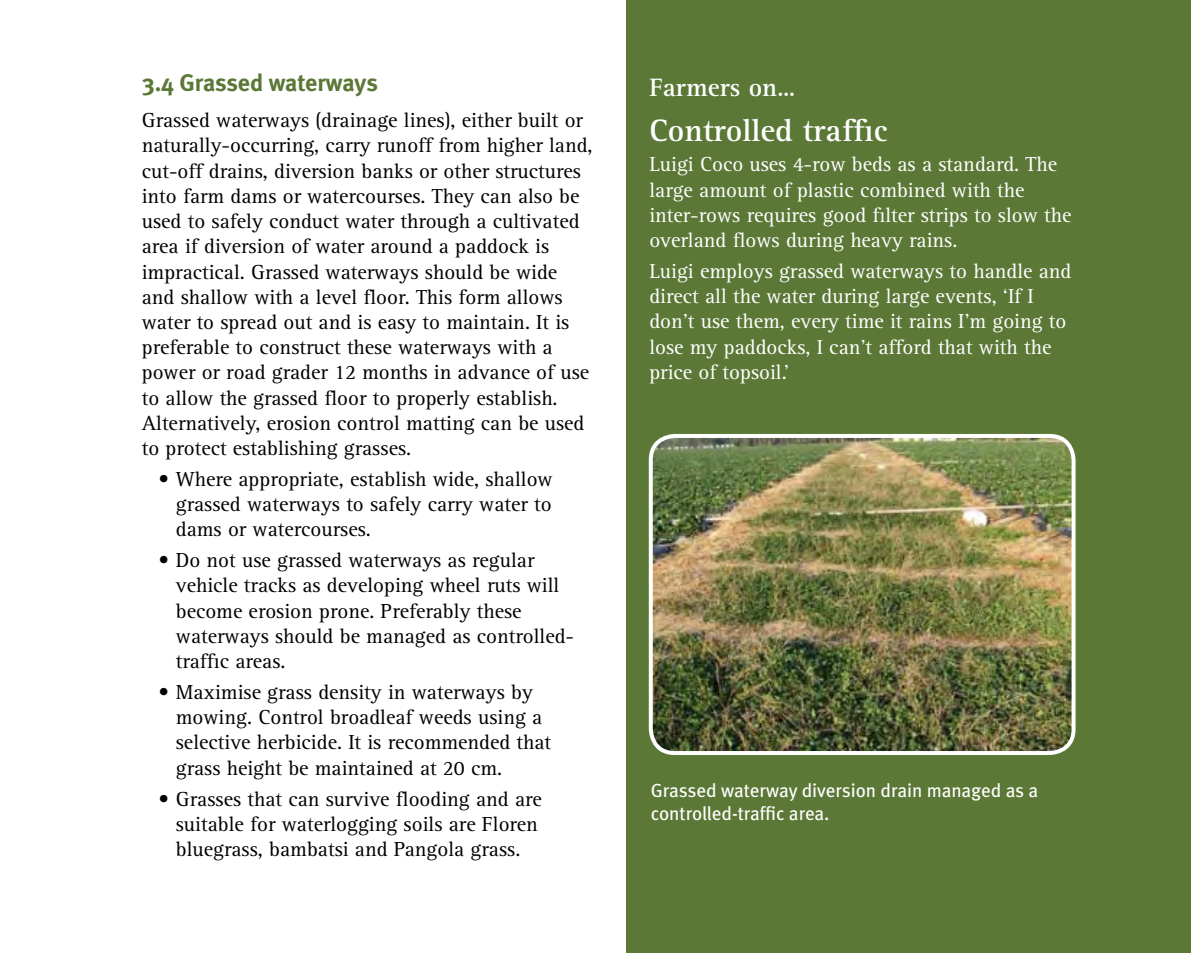
<style>
.page{position:relative;width:1191px;height:953px;background:#fff}
.page>*{position:absolute;margin:0;border:0;box-sizing:border-box;transform-origin:0 0}
.body_text{font:700 32px "Rotis Serif";color:#fff}
.body_text-2{font:700 26px "Rotis Serif";color:#fff}
.Head_2{font:700 24px "Meta";letter-spacing:-.01em;color:#5b7836}
.body_list_intro{font:21px/25.2px "Rotis Serif";color:#000}
.body_list{font:21px/25.2px "Rotis Serif";color:#000}
.body_text-3{font:21px/25.2px "Rotis Serif";color:#fff}
.t1{font:19px/22.8px "Meta";color:#fff}
.s1{font-family:"Meta";font-weight:700}
</style>
<div class="page">
<div style="left:626px;top:0;width:565px;height:952px;background:#5b7836"></div>
<img style="left:651px;top:436px;width:422px;height:317px;border-radius:24px">
<div style="left:649px;top:434px;width:426px;height:321px;border:4px solid #fff;border-radius:24px"></div>
<h2 class="Head_2" style="left:142px;top:68px;width:238px">3.4 Grassed waterways</h2>
<p class="body_list_intro" style="left:142px;top:108px;width:452px">Grassed waterways (drainage lines), either built or naturally-occurring, carry runoff from higher land, cut-off drains, diversion banks or other structures into farm dams or watercourses. They can also be used to safely conduct water through a cultivated area if diversion of water around a paddock is impractical. Grassed waterways should be wide and shallow with a level floor. This form allows water to spread out and is easy to maintain. It is preferable to construct these waterways with a power or road grader 12 months in advance of use to allow the grassed floor to properly establish.<br>Alternatively, erosion control matting can be used to protect establishing grasses.</p>
<p class="body_list" style="left:176px;top:467px;width:378px;text-align:justify;text-indent:-17px"><span class="s1">•</span> Where appropriate, establish wide, shallow grassed waterways to safely carry water to dams or watercourses.</p>
<p class="body_list" style="left:176px;top:548px;width:400px;text-indent:-17px"><span class="s1">•</span> Do not use grassed waterways as regular vehicle tracks as developing wheel ruts will become erosion prone. Preferably these waterways should be managed as controlled&shy;traffic areas.</p>
<p class="body_list" style="left:176px;top:680px;width:377px;text-indent:-17px"><span class="s1">•</span> Maximise grass density in waterways by mowing. Control broadleaf weeds using a selective herbicide. It is recommended that grass height be maintained at 20 cm.</p>
<p class="body_list" style="left:176px;top:786px;width:367px;text-indent:-17px"><span class="s1">•</span> Grasses that can survive flooding and are suitable for waterlogging soils are Floren bluegrass, bambatsi and Pangola grass.</p>
<p class="body_text-2" style="left:649px;top:72px;width:148px">Farmers on…</p>
<p class="body_text" style="left:649px;top:111px;width:239px">Controlled traffic</p>
<p class="body_text-3" style="left:649px;top:152px;width:423px">Luigi Coco uses 4-row beds as a standard. The large amount of plastic combined with the inter-rows requires good filter strips to slow the overland flows during heavy rains.</p>
<p class="body_text-3" style="left:649px;top:259px;width:424px">Luigi employs grassed waterways to handle and direct all the water during large events, ‘If I don’t use them, every time it rains I’m going to lose my paddocks, I can’t afford that with the price of topsoil.’</p>
<p class="t1" style="left:651px;top:779px;width:389px">Grassed waterway diversion drain managed as a controlled-traffic area.</p>
</div>
